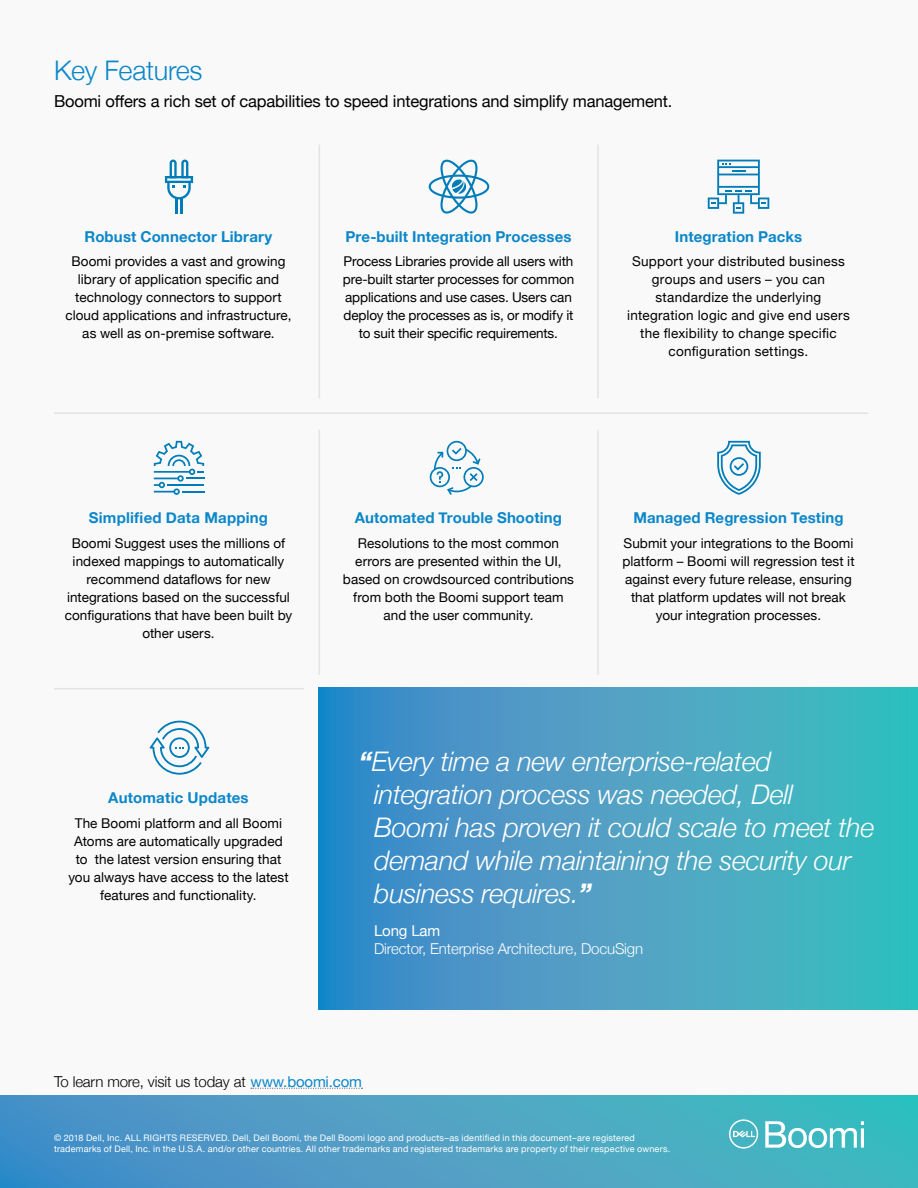
<style>
.page{position:relative;width:918px;height:1188px;background:#fff}
.page>*{position:absolute;margin:0;border:0;box-sizing:border-box;transform-origin:0 0}
.t1{font:italic 300 27px/33px "Helvetica Neue";letter-spacing:-.01em;color:#fff}
.t2{font:300 27px "Helvetica Neue";letter-spacing:-.01em;color:#0b87c9}
.t3{font:16.5px "Helvetica Neue";letter-spacing:-.01em;color:#000}
.t4{font:700 15px "Helvetica Neue";letter-spacing:.01em;color:#0b87c9}
.t5{font:300 15px "Helvetica Neue";letter-spacing:-.01em;color:#fff}
.t6{font:300 15px "Helvetica Neue";letter-spacing:-.01em;color:#000}
.t7{font:15px "Helvetica Neue";letter-spacing:-.01em;color:#fff}
.t8{font:13.5px/18px "Helvetica Neue";letter-spacing:.005em;color:#000;text-align:center}
.t9{font:9px/10.8px "Helvetica Neue";letter-spacing:.025em;color:#fff}
.s1{font-weight:700}
.s2{font-weight:400;color:#0b87c9}
</style>
<div class="page">
<div style="left:0;top:0;width:918px;height:1126px;background:#f9f9f9"></div>
<svg style="left:319px;top:688px;width:599px;height:322px;background:#43a2c4"></svg>
<svg style="left:0;top:1095px;width:918px;height:93px;background:#49a2c4"></svg>
<svg style="left:251px;top:1088px;width:111px;height:1px"></svg>
<svg style="left:729px;top:1119px;width:29px;height:30px"></svg>
<svg style="left:765px;top:1121px;width:99px;height:27px"></svg>
<hr style="left:54px;top:412px;width:814px;height:2px;background:#e3e3e3">
<hr style="left:319px;top:145px;width:1px;height:254px;background:#e3e3e3">
<hr style="left:319px;top:430px;width:1px;height:245px;background:#e3e3e3">
<hr style="left:597px;top:145px;width:2px;height:254px;background:#e3e3e3">
<hr style="left:597px;top:430px;width:2px;height:245px;background:#e3e3e3">
<hr style="left:54px;top:688px;width:250px;height:1px;background:#e3e3e3">
<svg style="left:429px;top:159px;width:60px;height:55px"></svg>
<svg style="left:150px;top:721px;width:59px;height:54px"></svg>
<svg style="left:708px;top:160px;width:61px;height:54px"></svg>
<svg style="left:717px;top:441px;width:44px;height:54px"></svg>
<svg style="left:165px;top:160px;width:28px;height:39px"></svg>
<hr style="left:175px;top:198px;width:3px;height:16px;background:#007db8">
<hr style="left:180px;top:198px;width:3px;height:16px;background:#007db8">
<svg style="left:154px;top:441px;width:50px;height:54px"></svg>
<svg style="left:430px;top:441px;width:54px;height:54px"></svg>
<h1 class="t2" style="left:54px;top:49px;width:150px">Key Features</h1>
<p class="t3" style="left:54px;top:89px;width:620px">Boomi offers a rich set of capabilities to speed integrations and simplify management.</p>
<p class="t4" style="left:85px;top:225px;width:189px">Robust Connector Library</p>
<p class="t8" style="left:65px;top:253px;width:228px">Boomi provides a vast and growing library of application specific and technology connectors to support cloud applications and infrastructure, as well as on-premise software.</p>
<p class="t4" style="left:345px;top:225px;width:227px">Pre-built Integration Processes</p>
<p class="t8" style="left:343px;top:253px;width:233px">Process Libraries provide all users with pre-built starter processes for common applications and use cases. Users can deploy the processes as is, or modify it to suit their specific requirements.</p>
<p class="t4" style="left:675px;top:225px;width:129px">Integration Packs</p>
<p class="t8" style="left:627px;top:253px;width:224px">Support your distributed business groups and users – you can standardize the underlying integration logic and give end users the flexibility to change specific configuration settings.</p>
<p class="t4" style="left:89px;top:506px;width:181px">Simplified Data Mapping</p>
<p class="t8" style="left:65px;top:535px;width:229px">Boomi Suggest uses the millions of indexed mappings to automatically recommend dataflows for new integrations based on the successful configurations that have been built by other users.</p>
<p class="t4" style="left:108px;top:786px;width:142px">Automatic Updates</p>
<p class="t8" style="left:68px;top:815px;width:222px">The Boomi platform and all Boomi Atoms are automatically upgraded to the latest version ensuring that you always have access to the latest features and functionality.</p>
<p class="t4" style="left:355px;top:506px;width:209px">Automated Trouble Shooting</p>
<p class="t8" style="left:343px;top:535px;width:233px">Resolutions to the most common errors are presented within the UI, based on crowdsourced contributions from both the Boomi support team and the user community.</p>
<p class="t4" style="left:633px;top:506px;width:212px">Managed Regression Testing</p>
<p class="t8" style="left:622px;top:535px;width:234px">Submit your integrations to the Boomi platform – Boomi will regression test it against every future release, ensuring that platform updates will not break your integration processes.</p>
<h1 class="t1" style="left:374px;top:743px;width:502px;text-indent:-15px"><span class="s1">“</span>Every time a new enterprise-related integration process was needed, Dell Boomi has proven it could scale to meet the demand while maintaining the security our business requires.<span class="s1">”</span></h1>
<p class="t7" style="left:374px;top:919px;width:68px">Long Lam</p>
<p class="t5" style="left:374px;top:936px;width:271px">Director, Enterprise Architecture, DocuSign</p>
<p class="t6" style="left:54px;top:1069px;width:310px">To learn more, visit us today at <span class="s2">www.boomi.com</span></p>
<p class="t9" style="left:54px;top:1133px;width:618px">© 2018 Dell, Inc. ALL RIGHTS RESERVED. Dell, Dell Boomi, the Dell Boomi logo and products–as identified in this document–are registered trademarks of Dell, Inc. in the U.S.A. and/or other countries. All other trademarks and registered trademarks are property of their respective owners.</p>
</div>
